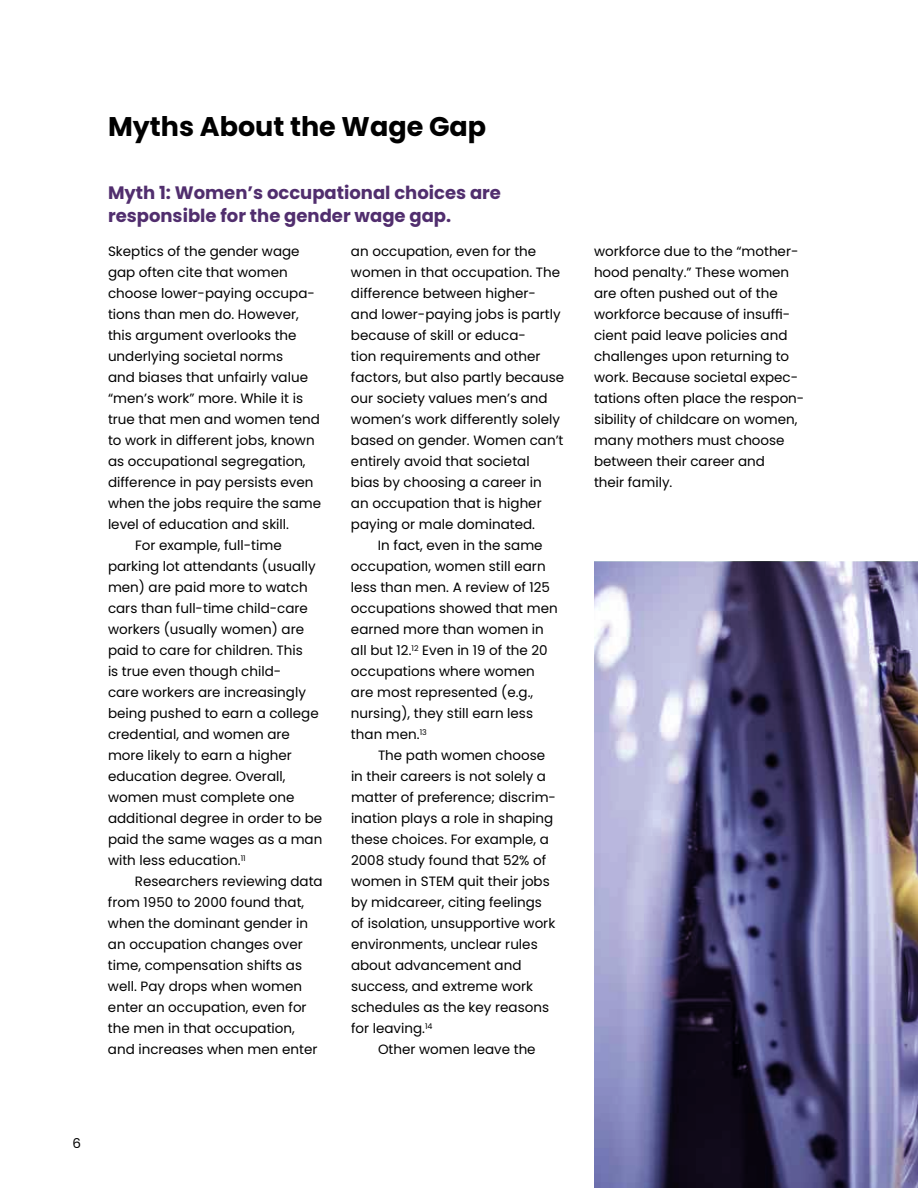
<style>
.page{position:relative;width:918px;height:1188px;background:#fff}
.page>*{position:absolute;margin:0;border:0;box-sizing:border-box;transform-origin:0 0}
.t1{font:700 27px "Poppins";color:#000}
.t2{font:700 18px/22.5px "Poppins";color:#512e6e}
.t3{font:13.5px/21px "Poppins";color:#000}
</style>
<div class="page">
<svg style="left:594px;top:562px;width:324px;height:626px;background:#6f6c91"></svg>
<h1 class="t1" style="left:108px;top:111px;width:380px">Myths About the Wage Gap</h1>
<h2 class="t2" style="left:108px;top:182px;width:395px">Myth 1: Women’s occupational choices are responsible for the gender wage gap.</h2>
<p class="t3" style="left:108px;top:241px;width:193px">Skeptics of the gender wage</p>
<p class="t3" style="left:108px;top:262px;width:181px">gap often cite that women</p>
<p class="t3" style="left:108px;top:283px;width:208px">choose lower-paying occupa-</p>
<p class="t3" style="left:108px;top:304px;width:192px">tions than men do. However,</p>
<p class="t3" style="left:108px;top:325px;width:190px">this argument overlooks the</p>
<p class="t3" style="left:108px;top:346px;width:177px">underlying societal norms</p>
<p class="t3" style="left:108px;top:367px;width:202px">and biases that unfairly value</p>
<p class="t3" style="left:108px;top:388px;width:197px">“men’s work” more. While it is</p>
<p class="t3" style="left:108px;top:409px;width:214px">true that men and women tend</p>
<p class="t3" style="left:108px;top:430px;width:208px">to work in different jobs, known</p>
<p class="t3" style="left:108px;top:451px;width:199px">as occupational segregation,</p>
<p class="t3" style="left:108px;top:472px;width:207px">difference in pay persists even</p>
<p class="t3" style="left:108px;top:493px;width:215px">when the jobs require the same</p>
<p class="t3" style="left:108px;top:514px;width:183px">level of education and skill.</p>
<p class="t3" style="left:135px;top:535px;width:148px">For example, full-time</p>
<p class="t3" style="left:108px;top:556px;width:209px">parking lot attendants (usually</p>
<p class="t3" style="left:108px;top:577px;width:201px">men) are paid more to watch</p>
<p class="t3" style="left:108px;top:598px;width:201px">cars than full-time child-care</p>
<p class="t3" style="left:108px;top:619px;width:198px">workers (usually women) are</p>
<p class="t3" style="left:108px;top:640px;width:196px">paid to care for children. This</p>
<p class="t3" style="left:108px;top:661px;width:175px">is true even though child-</p>
<p class="t3" style="left:108px;top:682px;width:199px">care workers are increasingly</p>
<p class="t3" style="left:108px;top:703px;width:212px">being pushed to earn a college</p>
<p class="t3" style="left:108px;top:724px;width:183px">credential, and women are</p>
<p class="t3" style="left:108px;top:745px;width:185px">more likely to earn a higher</p>
<p class="t3" style="left:108px;top:766px;width:179px">education degree. Overall,</p>
<p class="t3" style="left:108px;top:787px;width:188px">women must complete one</p>
<p class="t3" style="left:108px;top:808px;width:216px">additional degree in order to be</p>
<p class="t3" style="left:108px;top:829px;width:216px">paid the same wages as a man</p>
<p class="t3" style="left:108px;top:850px;width:139px">with less education.<sup>11</sup></p>
<p class="t3" style="left:135px;top:871px;width:189px">Researchers reviewing data</p>
<p class="t3" style="left:108px;top:892px;width:198px">from 1950 to 2000 found that,</p>
<p class="t3" style="left:108px;top:913px;width:202px">when the dominant gender in</p>
<p class="t3" style="left:108px;top:934px;width:196px">an occupation changes over</p>
<p class="t3" style="left:108px;top:955px;width:196px">time, compensation shifts as</p>
<p class="t3" style="left:108px;top:976px;width:196px">well. Pay drops when women</p>
<p class="t3" style="left:108px;top:997px;width:200px">enter an occupation, even for</p>
<p class="t3" style="left:108px;top:1018px;width:188px">the men in that occupation,</p>
<p class="t3" style="left:108px;top:1039px;width:211px">and increases when men enter</p>
<p class="t3" style="left:351px;top:241px;width:187px">an occupation, even for the</p>
<p class="t3" style="left:351px;top:262px;width:211px">women in that occupation. The</p>
<p class="t3" style="left:351px;top:283px;width:186px">difference between higher-</p>
<p class="t3" style="left:351px;top:304px;width:211px">and lower-paying jobs is partly</p>
<p class="t3" style="left:351px;top:325px;width:176px">because of skill or educa-</p>
<p class="t3" style="left:351px;top:346px;width:191px">tion requirements and other</p>
<p class="t3" style="left:351px;top:367px;width:215px">factors, but also partly because</p>
<p class="t3" style="left:351px;top:388px;width:198px">our society values men’s and</p>
<p class="t3" style="left:351px;top:409px;width:211px">women’s work differently solely</p>
<p class="t3" style="left:351px;top:430px;width:214px">based on gender. Women can’t</p>
<p class="t3" style="left:351px;top:451px;width:180px">entirely avoid that societal</p>
<p class="t3" style="left:351px;top:472px;width:192px">bias by choosing a career in</p>
<p class="t3" style="left:351px;top:493px;width:192px">an occupation that is higher</p>
<p class="t3" style="left:351px;top:514px;width:186px">paying or male dominated.</p>
<p class="t3" style="left:378px;top:535px;width:166px">In fact, even in the same</p>
<p class="t3" style="left:351px;top:556px;width:196px">occupation, women still earn</p>
<p class="t3" style="left:351px;top:577px;width:200px">less than men. A review of 125</p>
<p class="t3" style="left:351px;top:598px;width:208px">occupations showed that men</p>
<p class="t3" style="left:351px;top:619px;width:194px">earned more than women in</p>
<p class="t3" style="left:351px;top:640px;width:198px">all but 12.<sup>12</sup> Even in 19 of the 20</p>
<p class="t3" style="left:351px;top:661px;width:185px">occupations where women</p>
<p class="t3" style="left:351px;top:682px;width:184px">are most represented (e.g.,</p>
<p class="t3" style="left:351px;top:703px;width:184px">nursing), they still earn less</p>
<p class="t3" style="left:351px;top:724px;width:77px">than men.<sup>13</sup></p>
<p class="t3" style="left:378px;top:745px;width:169px">The path women choose</p>
<p class="t3" style="left:351px;top:766px;width:197px">in their careers is not solely a</p>
<p class="t3" style="left:351px;top:787px;width:207px">matter of preference; discrim-</p>
<p class="t3" style="left:351px;top:808px;width:204px">ination plays a role in shaping</p>
<p class="t3" style="left:351px;top:829px;width:199px">these choices. For example, a</p>
<p class="t3" style="left:351px;top:850px;width:197px">2008 study found that 52% of</p>
<p class="t3" style="left:351px;top:871px;width:200px">women in STEM quit their jobs</p>
<p class="t3" style="left:351px;top:892px;width:192px">by midcareer, citing feelings</p>
<p class="t3" style="left:351px;top:913px;width:206px">of isolation, unsupportive work</p>
<p class="t3" style="left:351px;top:934px;width:188px">environments, unclear rules</p>
<p class="t3" style="left:351px;top:955px;width:172px">about advancement and</p>
<p class="t3" style="left:351px;top:976px;width:184px">success, and extreme work</p>
<p class="t3" style="left:351px;top:997px;width:200px">schedules as the key reasons</p>
<p class="t3" style="left:351px;top:1018px;width:83px">for leaving.<sup>14</sup></p>
<p class="t3" style="left:378px;top:1039px;width:159px">Other women leave the</p>
<p class="t3" style="left:594px;top:241px;width:212px">workforce due to the “mother&shy;hood penalty.” These women are often pushed out of the workforce because of insuffi&shy;cient paid leave policies and challenges upon returning to work. Because societal expec&shy;tations often place the respon&shy;sibility of childcare on women, many mothers must choose between their career and<br>their family.</p>
<p class="t3" style="left:72px;top:1133px;width:10px">6</p>
</div>
